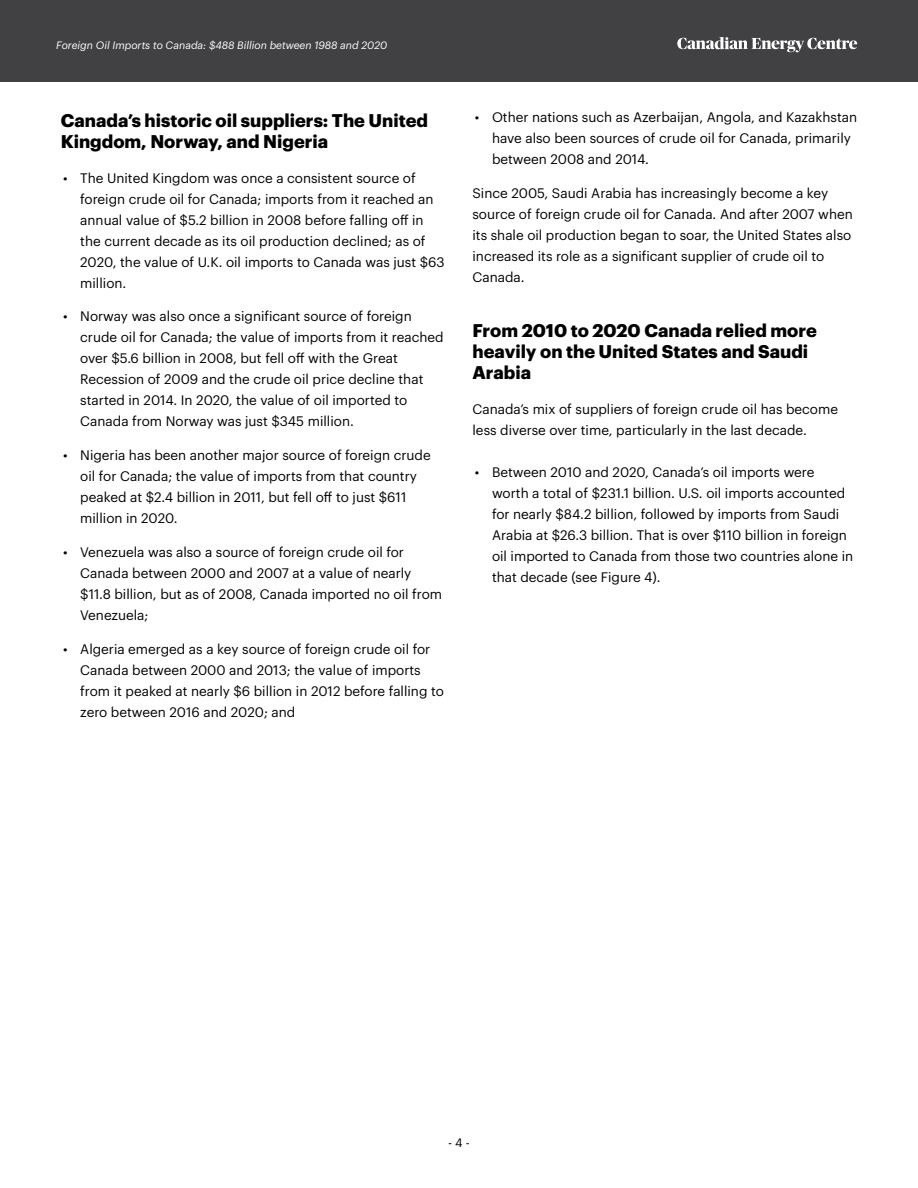
<style>
.page{position:relative;width:918px;height:1188px;background:#fff}
.page>*{position:absolute;margin:0;border:0;box-sizing:border-box;transform-origin:0 0}
.t1{font:700 18px/21px "Graphik";color:#000}
.t2{font:13.5px/21px "Graphik";color:#000}
.t3{font:12px "Graphik";color:#000}
.t4{font:italic 10.5px "Graphik";color:#fff}
</style>
<div class="page">
<div style="left:0;top:0;width:918px;height:82px;background:#414042"></div>
<svg style="left:677px;top:37px;width:180px;height:15px"></svg>
<p class="t4" style="left:56px;top:37px;width:332px">Foreign Oil Imports to Canada: $488 Billion between 1988 and 2020</p>
<h1 class="t1" style="left:61px;top:109px;width:369px">Canada’s historic oil suppliers: The United<br>Kingdom, Norway, and Nigeria</h1>
<p class="t2" style="left:80px;top:166px;width:366px;text-indent:-17px">• The United Kingdom was once a consistent source of foreign crude oil for Canada; imports from it reached an annual value of $5.2 billion in 2008 before falling off in the current decade as its oil production declined; as of 2020, the value of U.K. oil imports to Canada was just $63 million.</p>
<p class="t2" style="left:80px;top:305px;width:365px;text-indent:-17px">• Norway was also once a significant source of foreign crude oil for Canada; the value of imports from it reached over $5.6 billion in 2008, but fell off with the Great Recession of 2009 and the crude oil price decline that started in 2014. In 2020, the value of oil imported to Canada from Norway was just $345 million.</p>
<p class="t2" style="left:80px;top:444px;width:352px;text-indent:-17px">• Nigeria has been another major source of foreign crude oil for Canada; the value of imports from that country peaked at $2.4 billion in 2011, but fell off to just $611 million in 2020.</p>
<p class="t2" style="left:80px;top:540px;width:363px;text-indent:-17px">• Venezuela was also a source of foreign crude oil for Canada between 2000 and 2007 at a value of nearly $11.8 billion, but as of 2008, Canada imported no oil from Venezuela;</p>
<p class="t2" style="left:80px;top:637px;width:365px;text-indent:-17px">• Algeria emerged as a key source of foreign crude oil for Canada between 2000 and 2013; the value of imports from it peaked at nearly $6 billion in 2012 before falling to zero between 2016 and 2020; and</p>
<p class="t2" style="left:492px;top:106px;width:367px;text-indent:-17px">• Other nations such as Azerbaijan, Angola, and Kazakhstan have also been sources of crude oil for Canada, primarily between 2008 and 2014.</p>
<p class="t2" style="left:473px;top:182px;width:382px">Since 2005, Saudi Arabia has increasingly become a key source of foreign crude oil for Canada. And after 2007 when its shale oil production began to soar, the United States also increased its role as a significant supplier of crude oil to Canada.</p>
<h1 class="t1" style="left:472px;top:318px;width:346px">From 2010 to 2020 Canada relied more heavily on the United States and Saudi<br>Arabia</h1>
<p class="t2" style="left:472px;top:397px;width:367px">Canada’s mix of suppliers of foreign crude oil has become less diverse over time, particularly in the last decade.</p>
<p class="t2" style="left:492px;top:460px;width:363px;text-indent:-17px">• Between 2010 and 2020, Canada’s oil imports were worth a total of $231.1 billion. U.S. oil imports accounted for nearly $84.2 billion, followed by imports from Saudi Arabia at $26.3 billion. That is over $110 billion in foreign oil imported to Canada from those two countries alone in that decade (see Figure 4).</p>
<p class="t3" style="left:448px;top:1134px;width:23px">- 4 -</p>
</div>
